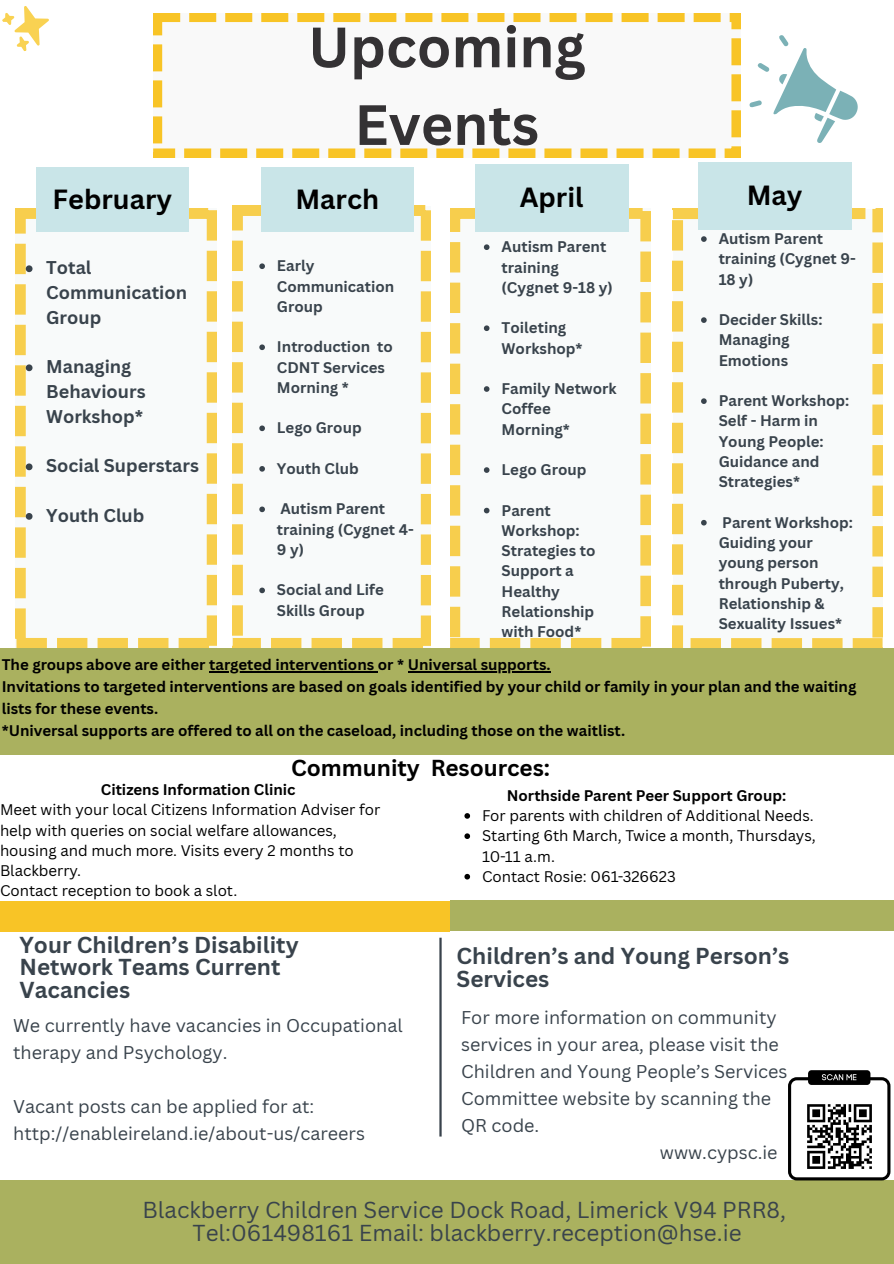
<style>
.page{position:relative;width:894px;height:1264px;background:#fff}
.page>*{position:absolute;margin:0;border:0;box-sizing:border-box;transform-origin:0 0}
.t1{font:700 55.5px/77.7px "Canva Sans";color:#343234;text-align:center}
.t2{font:700 27px "Canva Sans";color:#000}
.t3{font:22.5px/22.5px "Canva Sans";color:#39434c;text-align:center}
.t4{font:700 22.5px/22.5px "Canva Sans";color:#39434c}
.t5{font:700 22.5px "Canva Sans";color:#000}
.t6{font:18px/27px "Canva Sans";color:#39434c}
.t7{font:700 18px/24.8px "Canva Sans";color:#39434c}
.t8{font:700 15px/20.2px "Canva Sans";color:#39434c}
.t9{font:700 15px/22px "Canva Sans";color:#000}
.t10{font:15px/20.2px "Canva Sans";color:#000}
</style>
<div class="page">
<svg style="left:16px;top:209px;width:201px;height:438px"></svg>
<svg style="left:153px;top:13px;width:587px;height:144px"></svg>
<svg style="left:2px;top:6px;width:47px;height:45px"></svg>
<svg style="left:749px;top:35px;width:108px;height:108px"></svg>
<svg style="left:233px;top:206px;width:198px;height:442px"></svg>
<svg style="left:450px;top:209px;width:200px;height:438px"></svg>
<svg style="left:672px;top:209px;width:210px;height:439px"></svg>
<div style="left:36px;top:167px;width:153px;height:64px;background:#c9e5e8"></div>
<div style="left:261px;top:167px;width:152px;height:64px;background:#c9e5e8"></div>
<div style="left:475px;top:164px;width:153px;height:67px;background:#c9e5e8"></div>
<div style="left:698px;top:163px;width:152px;height:67px;background:#c9e5e8"></div>
<hr style="left:439px;top:937px;width:2px;height:199px;background:#39434c">
<div style="left:0;top:648px;width:893px;height:106px;background:#aab15f"></div>
<div style="left:0;top:901px;width:450px;height:30px;background:#f8c426"></div>
<div style="left:0;top:1180px;width:893px;height:83px;background:#aab15f"></div>
<div style="left:807px;top:1070px;width:63px;height:14px;background:#000;border-radius:3px"></div>
<svg style="left:788px;top:1074px;width:102px;height:106px"></svg>
<div style="left:450px;top:900px;width:443px;height:30px;background:#aab15f"></div>
<svg style="left:26px;top:265px;width:7px;height:7px"></svg>
<svg style="left:26px;top:364px;width:7px;height:7px"></svg>
<svg style="left:26px;top:463px;width:7px;height:7px"></svg>
<svg style="left:26px;top:513px;width:7px;height:7px"></svg>
<svg style="left:259px;top:263px;width:6px;height:6px"></svg>
<svg style="left:259px;top:344px;width:6px;height:6px"></svg>
<svg style="left:259px;top:425px;width:6px;height:6px"></svg>
<svg style="left:259px;top:466px;width:6px;height:5px"></svg>
<svg style="left:259px;top:506px;width:6px;height:6px"></svg>
<svg style="left:259px;top:587px;width:6px;height:6px"></svg>
<svg style="left:483px;top:244px;width:6px;height:6px"></svg>
<svg style="left:483px;top:325px;width:6px;height:6px"></svg>
<svg style="left:483px;top:386px;width:6px;height:6px"></svg>
<svg style="left:483px;top:467px;width:6px;height:6px"></svg>
<svg style="left:483px;top:508px;width:6px;height:5px"></svg>
<svg style="left:700px;top:236px;width:6px;height:6px"></svg>
<svg style="left:700px;top:317px;width:6px;height:6px"></svg>
<svg style="left:700px;top:398px;width:6px;height:6px"></svg>
<svg style="left:700px;top:520px;width:6px;height:5px"></svg>
<hr style="left:209px;top:671px;width:169px;height:1px;background:#000">
<hr style="left:407px;top:671px;width:143px;height:1px;background:#000">
<svg style="left:464px;top:813px;width:6px;height:5px"></svg>
<svg style="left:464px;top:833px;width:6px;height:6px"></svg>
<svg style="left:464px;top:873px;width:6px;height:6px"></svg>
<h2 class="t1" style="left:308px;top:7px;width:279px">Upcoming<br>Events</h2>
<p class="t2" style="left:53px;top:180px;width:121px">February</p>
<h1 class="t2" style="left:295px;top:180px;width:85px">March</h1>
<p class="t2" style="left:519px;top:178px;width:65px">April</p>
<h2 class="t2" style="left:746px;top:176px;width:57px">May</h2>
<h2 class="t7" style="left:46px;top:255px;width:142px">Total<br>Communication<br>Group</h2>
<h2 class="t7" style="left:46px;top:354px;width:101px">Managing<br>Behaviours<br>Workshop*</h2>
<p class="t7" style="left:46px;top:453px;width:154px">Social Superstars</p>
<p class="t7" style="left:46px;top:502px;width:100px">Youth Club</p>
<h5 class="t8" style="left:277px;top:255px;width:119px">Early<br>Communication<br>Group</h5>
<p class="t8" style="left:277px;top:336px;width:117px">Introduction to<br>CDNT Services<br>Morning *</p>
<p class="t8" style="left:277px;top:417px;width:86px">Lego Group</p>
<p class="t8" style="left:277px;top:458px;width:83px">Youth Club</p>
<p class="t8" style="left:277px;top:498px;width:138px">Autism Parent training (Cygnet 4-<br>9 y)</p>
<p class="t8" style="left:277px;top:579px;width:108px">Social and Life<br>Skills Group</p>
<p class="t8" style="left:501px;top:236px;width:113px">Autism Parent training (Cygnet 9-18 y)</p>
<p class="t8" style="left:501px;top:317px;width:82px">Toileting<br>Workshop*</p>
<p class="t8" style="left:501px;top:378px;width:117px">Family Network<br>Coffee<br>Morning*</p>
<p class="t8" style="left:501px;top:459px;width:86px">Lego Group</p>
<p class="t8" style="left:501px;top:499px;width:95px">Parent<br>Workshop:<br>Strategies to<br>Support a<br>Healthy<br>Relationship with Food*</p>
<p class="t8" style="left:718px;top:228px;width:139px">Autism Parent training (Cygnet 9-<br>18 y)</p>
<p class="t8" style="left:718px;top:309px;width:105px">Decider Skills:<br>Managing<br>Emotions</p>
<p class="t8" style="left:718px;top:390px;width:132px">Parent Workshop:<br>Self - Harm in<br>Young People:<br>Guidance and<br>Strategies*</p>
<p class="t8" style="left:718px;top:512px;width:136px">Parent Workshop:<br>Guiding your young person through Puberty,<br>Relationship &amp;<br>Sexuality Issues*</p>
<h6 class="t9" style="left:2px;top:653px;width:550px">The groups above are either targeted interventions or * Universal supports.</h6>
<p class="t9" style="left:2px;top:675px;width:856px">Invitations to targeted interventions are based on goals identified by your child or family in your plan and the waiting lists for these events.<br>*Universal supports are offered to all on the caseload, including those on the waitlist.</p>
<p class="t5" style="left:291px;top:752px;width:260px">Community Resources:</p>
<h3 class="t9" style="left:101px;top:778px;width:196px">Citizens Information Clinic</h3>
<p class="t10" style="left:0;top:799px;width:382px">Meet with your local Citizens Information Adviser for help with queries on social welfare allowances, housing and much more. Visits every 2 months to Blackberry.</p>
<h3 class="t10" style="left:0;top:880px;width:239px">Contact reception to book a slot.</h3>
<h5 class="t9" style="left:506px;top:783px;width:281px">Northside Parent Peer Support Group:</h5>
<p class="t10" style="left:482px;top:805px;width:333px">For parents with children of Additional Needs.</p>
<h5 class="t10" style="left:482px;top:825px;width:335px">Starting 6th March, Twice a month, Thursdays,<br>10-11 a.m.</h5>
<h5 class="t10" style="left:482px;top:865px;width:195px">Contact Rosie: 061-326623</h5>
<p class="t4" style="left:20px;top:932px;width:280px">Your Children’s Disability<br>Network Teams Current<br>Vacancies</p>
<p class="t6" style="left:13px;top:1011px;width:391px">We currently have vacancies in Occupational therapy and Psychology.</p>
<h6 class="t6" style="left:13px;top:1092px;width:353px">Vacant posts can be applied for at: http://enableireland.ie/about-us/careers</h6>
<h3 class="t4" style="left:456px;top:944px;width:334px">Children’s and Young Person’s<br>Services</h3>
<p class="t6" style="left:461px;top:1003px;width:328px">For more information on community services in your area, please visit the Children and Young People’s Services Committee website by scanning the</p>
<p class="t6" style="left:461px;top:1111px;width:80px">QR code.</p>
<p class="t6" style="left:659px;top:1138px;width:119px">www.cypsc.ie</p>
<p class="t3" style="left:142px;top:1198px;width:645px">Blackberry Children Service Dock Road, Limerick V94 PRR8,<br>Tel:061498161 Email: blackberry.reception@hse.ie</p>
</div>
